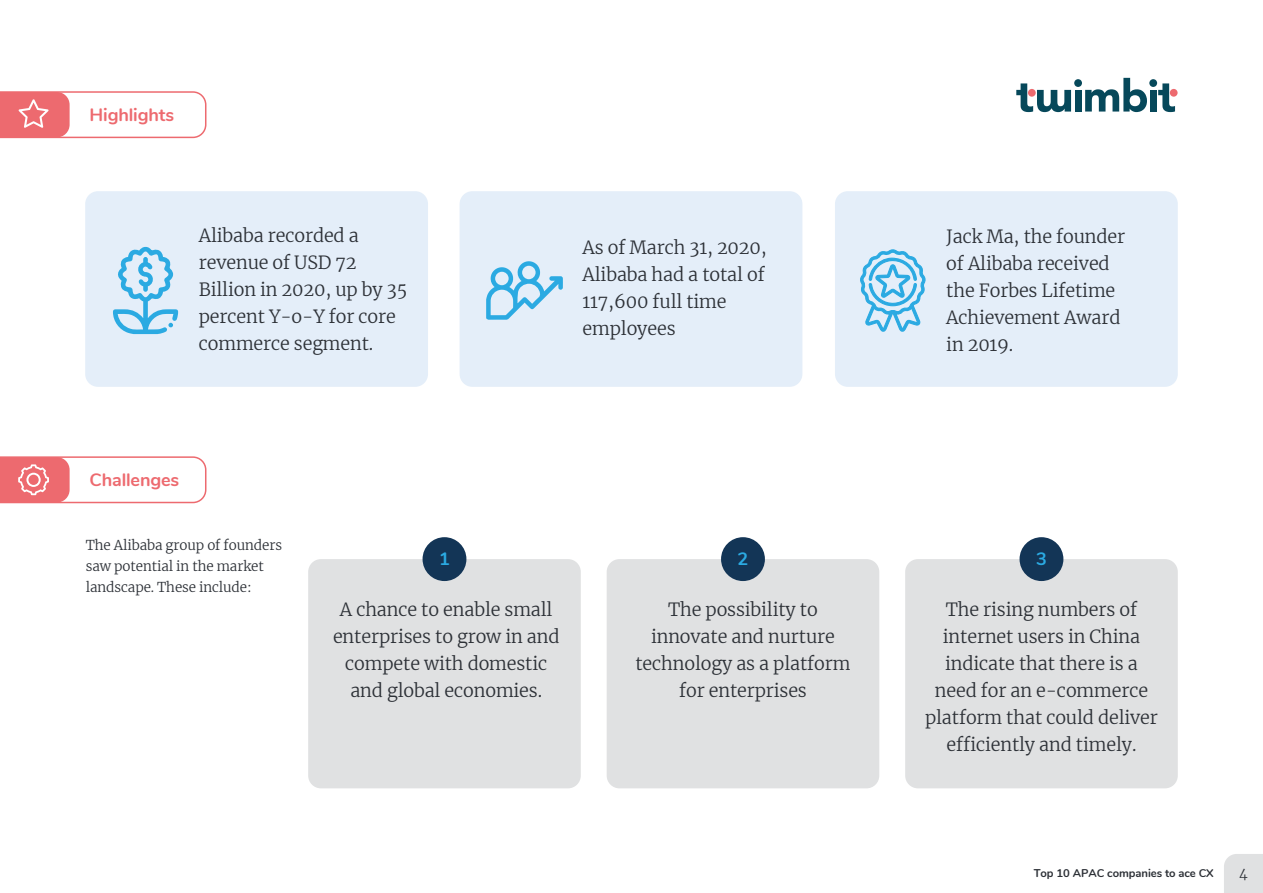
<style>
.page{position:relative;width:1263px;height:893px;background:#fff}
.page>*{position:absolute;margin:0;border:0;box-sizing:border-box;transform-origin:0 0}
.t1{font:300 18px/27px "Merriweather";letter-spacing:-.005em;color:#2c3036;text-align:center}
.t2{font:700 18px "Nunito";letter-spacing:-.005em;color:#ed6a6f}
.t3{font:700 18px "Nunito";color:#2baae2}
.t4{font:300 13.5px/21px "Merriweather";letter-spacing:-.005em;color:#2c3036}
.t5{font:700 11.25px "Nunito";letter-spacing:-.005em;color:#2c3036}
</style>
<div class="page">
<svg style="left:1016px;top:78px;width:159px;height:34px"></svg>
<div style="left:1170px;top:89px;width:7px;height:8px;background:#ed6a6f;border-radius:50%"></div>
<svg style="left:0;top:456px;width:207px;height:48px"></svg>
<div style="left:1224px;top:854px;width:39px;height:39px;background:#e0e1e2"></div>
<div style="left:308px;top:559px;width:273px;height:229px;background:#e0e1e2;border-radius:13px"></div>
<div style="left:423px;top:537px;width:43px;height:44px;background:#133556;border-radius:50%"></div>
<div style="left:607px;top:559px;width:272px;height:229px;background:#e0e1e2;border-radius:13px"></div>
<div style="left:721px;top:537px;width:44px;height:44px;background:#133556;border-radius:50%"></div>
<div style="left:905px;top:559px;width:273px;height:229px;background:#e0e1e2;border-radius:13px"></div>
<div style="left:1019px;top:537px;width:44px;height:44px;background:#133556;border-radius:50%"></div>
<div style="left:85px;top:191px;width:343px;height:196px;background:#e4eef9;border-radius:13px"></div>
<div style="left:460px;top:191px;width:342px;height:196px;background:#e4eef9;border-radius:13px"></div>
<div style="left:835px;top:191px;width:343px;height:196px;background:#e4eef9;border-radius:13px"></div>
<svg style="left:113px;top:246px;width:65px;height:88px"></svg>
<svg style="left:486px;top:261px;width:77px;height:59px"></svg>
<svg style="left:0;top:91px;width:207px;height:48px"></svg>
<svg style="left:860px;top:249px;width:66px;height:83px"></svg>
<p class="t2" style="left:90px;top:102px;width:86px">Highlights</p>
<p class="t1" style="left:199px;top:222px;width:210px;text-align:left">Alibaba recorded a revenue of USD 72<br>Billion in 2020, up by 35 percent Y-o-Y for core commerce segment.</p>
<p class="t2" style="left:90px;top:467px;width:91px">Challenges</p>
<p class="t1" style="left:583px;top:234px;width:186px;text-align:left">As of March 31, 2020,<br>Alibaba had a total of<br>117,600 full time employees</p>
<p class="t1" style="left:946px;top:222px;width:180px;text-align:left">Jack Ma, the founder of Alibaba received the Forbes Lifetime<br>Achievement Award in 2019.</p>
<p class="t4" style="left:86px;top:534px;width:198px">The Alibaba group of founders saw potential in the market landscape. These include:</p>
<p class="t3" style="left:439px;top:546px;width:12px">1</p>
<p class="t3" style="left:738px;top:546px;width:12px">2</p>
<p class="t3" style="left:1036px;top:546px;width:12px">3</p>
<p class="t1" style="left:333px;top:596px;width:228px">A chance to enable small enterprises to grow in and compete with domestic and global economies.</p>
<p class="t1" style="left:635px;top:596px;width:217px">The possibility to innovate and nurture technology as a platform for enterprises</p>
<p class="t1" style="left:925px;top:596px;width:234px">The rising numbers of internet users in China indicate that there is a need for an e-commerce platform that could deliver efficiently and timely.</p>
<p class="t5" style="left:1034px;top:864px;width:182px">Top 10 APAC companies to ace CX</p>
<p class="t4" style="left:1239px;top:862px;width:10px">4</p>
</div>
